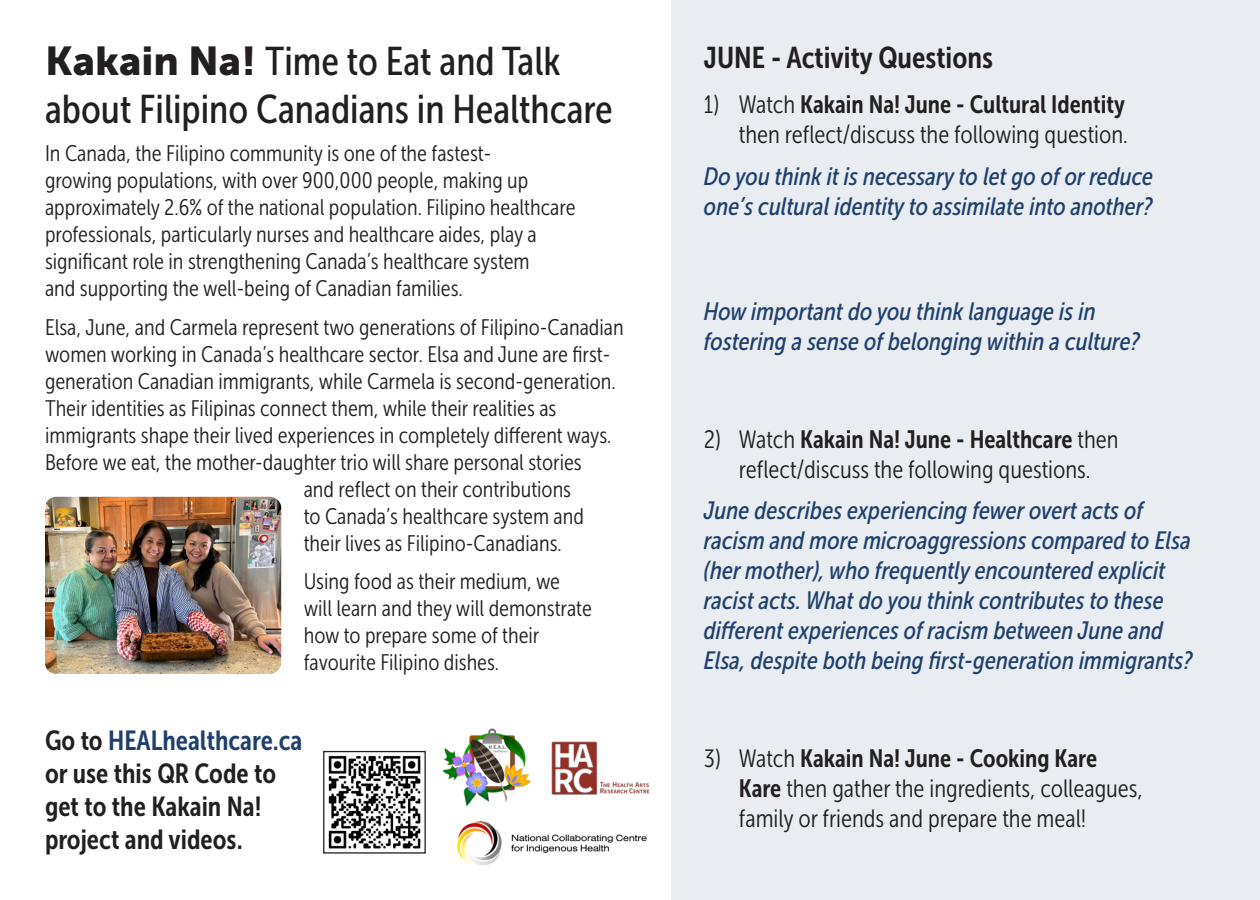
<style>
.page{position:relative;width:1260px;height:900px;background:#fff}
.page>*{position:absolute;margin:0;border:0;box-sizing:border-box;transform-origin:0 0}
.t1{font:40px/48px "Museo Sans Cond 500";color:#231f20}
.Body{font:30px "Museo Sans Cond 700";color:#231f20}
.Body-2{font:27.5px/33px "Museo Sans Cond 700";color:#231f20}
.Questions{font:italic 25px/30px "Museo Sans Cond 500";color:#1f406d}
.t2{font:25px/30px "Museo Sans Cond 300";color:#231f20;text-align:right}
.Intro_-_body_smaller{font:22.5px/27px "Museo Sans Cond 300";color:#231f20}
.s1{font-family:"Museo Sans 900"}
.s2{color:#1f406d}
.s3{font-family:"Museo Sans Cond 700"}
</style>
<div class="page">
<div style="left:671px;top:0;width:589px;height:900px;background:#e9ecf0"></div>
<img style="left:45px;top:497px;width:236px;height:177px">
<img style="left:443px;top:728px;width:88px;height:78px">
<img style="left:552px;top:741px;width:98px;height:54px">
<img style="left:458px;top:821px;width:189px;height:45px">
<img style="left:328px;top:755px;width:93px;height:94px">
<div style="left:323px;top:751px;width:103px;height:103px;border:1px solid #231f20"></div>
<p class="t1" style="left:45px;top:37px;width:569px"><span class="s1">Kakain Na!</span> Time to Eat and Talk about Filipino Canadians in Healthcare</p>
<p class="Intro_-_body_smaller" style="left:45px;top:140px;width:532px">In Canada, the Filipino community is one of the fastest-<br>growing populations, with over 900,000 people, making up approximately 2.6% of the national population. Filipino healthcare professionals, particularly nurses and healthcare aides, play a significant role in strengthening Canada’s healthcare system<br>and supporting the well-being of Canadian families.</p>
<p class="Intro_-_body_smaller" style="left:45px;top:313px;width:580px">Elsa, June, and Carmela represent two generations of Filipino-Canadian</p>
<p class="Intro_-_body_smaller" style="left:45px;top:340px;width:567px">women working in Canada’s healthcare sector. Elsa and June are first-</p>
<p class="Intro_-_body_smaller" style="left:45px;top:367px;width:572px">generation Canadian immigrants, while Carmela is second-generation.</p>
<p class="Intro_-_body_smaller" style="left:45px;top:394px;width:513px">Their identities as Filipinas connect them, while their realities as</p>
<p class="Intro_-_body_smaller" style="left:45px;top:421px;width:568px">immigrants shape their lived experiences in completely different ways.</p>
<p class="Intro_-_body_smaller" style="left:45px;top:448px;width:538px">Before we eat, the mother-daughter trio will share personal stories</p>
<p class="Intro_-_body_smaller" style="left:304px;top:475px;width:269px">and reflect on their contributions</p>
<p class="Intro_-_body_smaller" style="left:304px;top:502px;width:282px">to Canada’s healthcare system and</p>
<p class="Intro_-_body_smaller" style="left:304px;top:529px;width:260px">their lives as Filipino-Canadians.</p>
<p class="Intro_-_body_smaller" style="left:304px;top:568px;width:290px">Using food as their medium, we will learn and they will demonstrate how to prepare some of their favourite Filipino dishes.</p>
<p class="Body-2" style="left:45px;top:724px;width:259px">Go to <span class="s2">HEALhealthcare.ca </span>or use this QR Code to get to the Kakain Na! project and videos.</p>
<p class="Body" style="left:704px;top:40px;width:291px">JUNE - Activity Questions</p>
<p class="t2" style="left:704px;top:90px;width:425px">1) Watch <span class="s3">Kakain Na! June - Cultural Identity </span>then reflect/discuss the following question.</p>
<p class="Questions" style="left:704px;top:161px;width:451px">Do you think it is necessary to let go of or reduce one’s cultural identity to assimilate into another?</p>
<p class="Questions" style="left:704px;top:296px;width:438px">How important do you think language is in fostering a sense of belonging within a culture?</p>
<p class="t2" style="left:704px;top:424px;width:416px;text-align:center">2) Watch <span class="s3">Kakain Na! June - Healthcare</span> then reflect/discuss the following questions.</p>
<p class="Questions" style="left:704px;top:496px;width:490px">June describes experiencing fewer overt acts of racism and more microaggressions compared to Elsa (her mother), who frequently encountered explicit racist acts. What do you think contributes to these different experiences of racism between June and Elsa, despite both being first-generation immigrants?</p>
<p class="t2" style="left:739px;top:744px;width:405px;text-align:left;text-indent:-35px">3) Watch <span class="s3">Kakain Na! June - Cooking Kare<br>Kare</span> then gather the ingredients, colleagues, family or friends and prepare the meal!</p>
</div>
